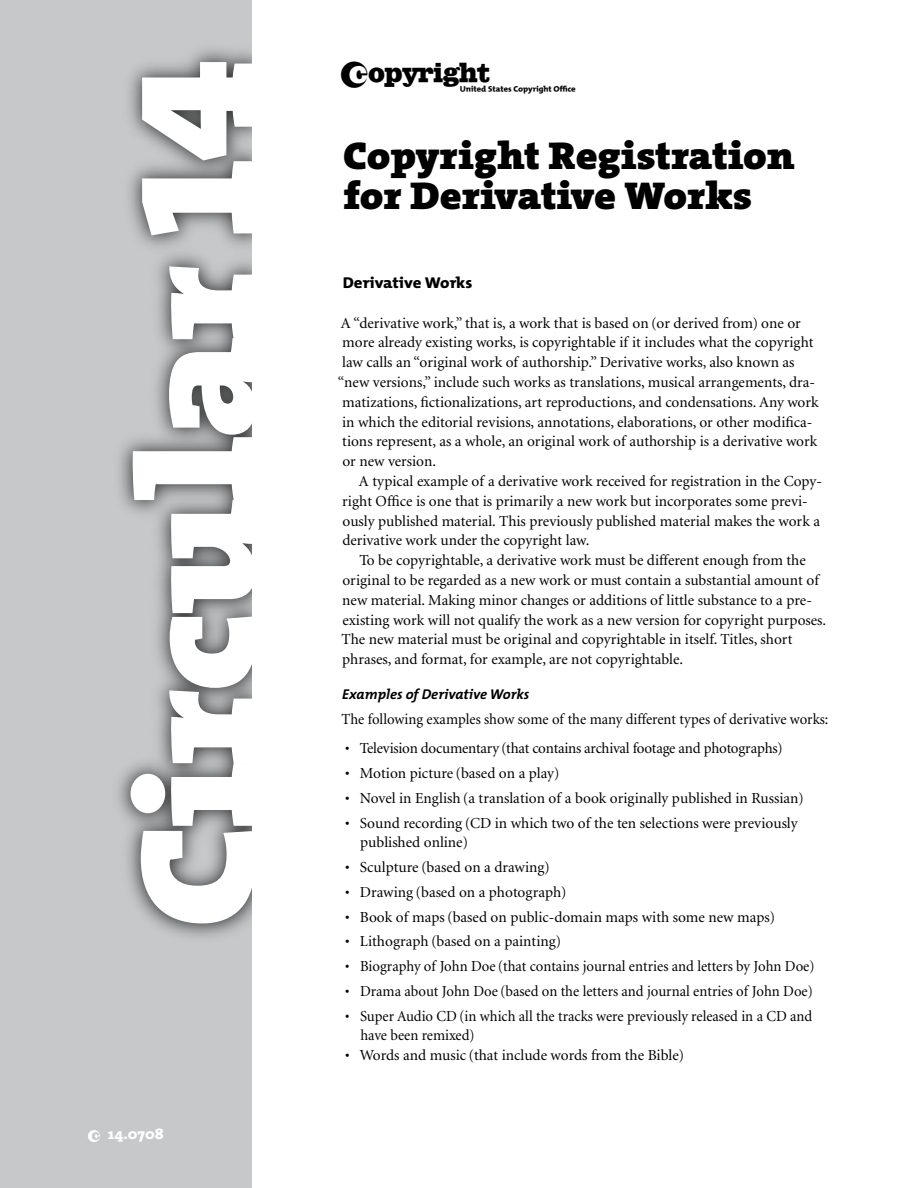
<style>
.page{position:relative;width:918px;height:1188px;background:#fff}
.page>*{position:absolute;margin:0;border:0;box-sizing:border-box;transform-origin:0 0}
.t1{font:900 165px "The Serif";letter-spacing:-.025em;color:#fff;scale:1.1 1}
.t2{font:900 39px/39.6px "The Serif";letter-spacing:-.005em;color:#000;scale:1.08 1}
.t3{font:33px "Copyright OTF";color:#000}
.t4{font:800 15.75px "The Mix";color:#000;scale:1.08 1}
.t5{font:15.3px/19.8px "Minion C";color:#000}
.t6{font:15.3px/19.8px "Minion C";color:#000;scale:.96 1}
.t7{font:800 15px "The Serif";color:#fff;scale:1.07 1}
.t8{font:italic 700 14.25px "The Mix";color:#000}
.s1{font-family:"The Serif Black Caps";font-weight:400}
.s2{font-family:"Copyright OTF";font-weight:400}
</style>
<div class="page">
<div style="left:0;top:0;width:252px;height:1188px;background:#c6c8ca"></div>
<div style="left:108px;top:39px;width:170px;height:907px;background:#000;opacity:.75"></div>
<div style="left:252px;top:0;width:45px;height:1188px;background:#fff"></div>
<h1 class="t1" style="left:57px;top:928px;width:791px;rotate:-90deg">Circular <span class="s1">14</span></h1>
<p class="t7" style="left:88px;top:1122px;width:72px"><span class="s2">2</span> 14.0708</p>
<h3 class="t3" style="left:341px;top:59px;width:236px">w</h3>
<h2 class="t2" style="left:343px;top:135px;width:420px">Copyright Registration for Derivative Works</h2>
<p class="t4" style="left:343px;top:269px;width:122px">Derivative Works</p>
<p class="t5" style="left:338px;top:313px;width:482px">A “derivative work,” that is, a work that is based on (or derived from) one or more already existing works, is copyrightable if it includes what the copyright law calls an “original work of authorship.” Derivative works, also known as “new versions,” include such works as translations, musical arrangements, dra&shy;matizations, fictionalizations, art reproductions, and condensations. Any work in which the editorial revisions, annotations, elaborations, or other modifica&shy;tions represent, as a whole, an original work of authorship is a derivative work or new version.</p>
<p class="t5" style="left:342px;top:472px;width:481px;text-indent:17px">A typical example of a derivative work received for registration in the Copy&shy;right Office is one that is primarily a new work but incorporates some previ&shy;ously published material. This previously published material makes the work a derivative work under the copyright law.</p>
<p class="t5" style="left:341px;top:551px;width:486px;text-indent:18px">To be copyrightable, a derivative work must be different enough from the original to be regarded as a new work or must contain a substantial amount of new material. Making minor changes or additions of little substance to a pre&shy;existing work will not qualify the work as a new version for copyright purposes.<br>The new material must be original and copyrightable in itself. Titles, short phrases, and format, for example, are not copyrightable.</p>
<p class="t8" style="left:342px;top:682px;width:188px">Examples of Derivative Works</p>
<p class="t6" style="left:341px;top:709px;width:509px">The following examples show some of the many different types of derivative works:</p>
<p class="t5" style="left:345px;top:739px;width:439px">• Television documentary (that contains archival footage and photographs)</p>
<p class="t5" style="left:345px;top:764px;width:215px">• Motion picture (based on a play)</p>
<p class="t5" style="left:345px;top:789px;width:460px">• Novel in English (a translation of a book originally published in Russian)</p>
<p class="t5" style="left:360px;top:813px;width:439px;text-indent:-15px">• Sound recording (CD in which two of the ten selections were previously published online)</p>
<p class="t5" style="left:345px;top:858px;width:206px">• Sculpture (based on a drawing)</p>
<p class="t5" style="left:345px;top:883px;width:223px">• Drawing (based on a photograph)</p>
<p class="t5" style="left:345px;top:907px;width:431px">• Book of maps (based on public-domain maps with some new maps)</p>
<p class="t5" style="left:345px;top:932px;width:217px">• Lithograph (based on a painting)</p>
<p class="t6" style="left:345px;top:957px;width:490px">• Biography of John Doe (that contains journal entries and letters by John Doe)</p>
<p class="t6" style="left:345px;top:982px;width:488px">• Drama about John Doe (based on the letters and journal entries of John Doe)</p>
<p class="t6" style="left:360px;top:1006px;width:472px;text-indent:-15px">• Super Audio CD (in which all the tracks were previously released in a CD and have been remixed)</p>
<p class="t5" style="left:345px;top:1046px;width:340px">• Words and music (that include words from the Bible)</p>
</div>
